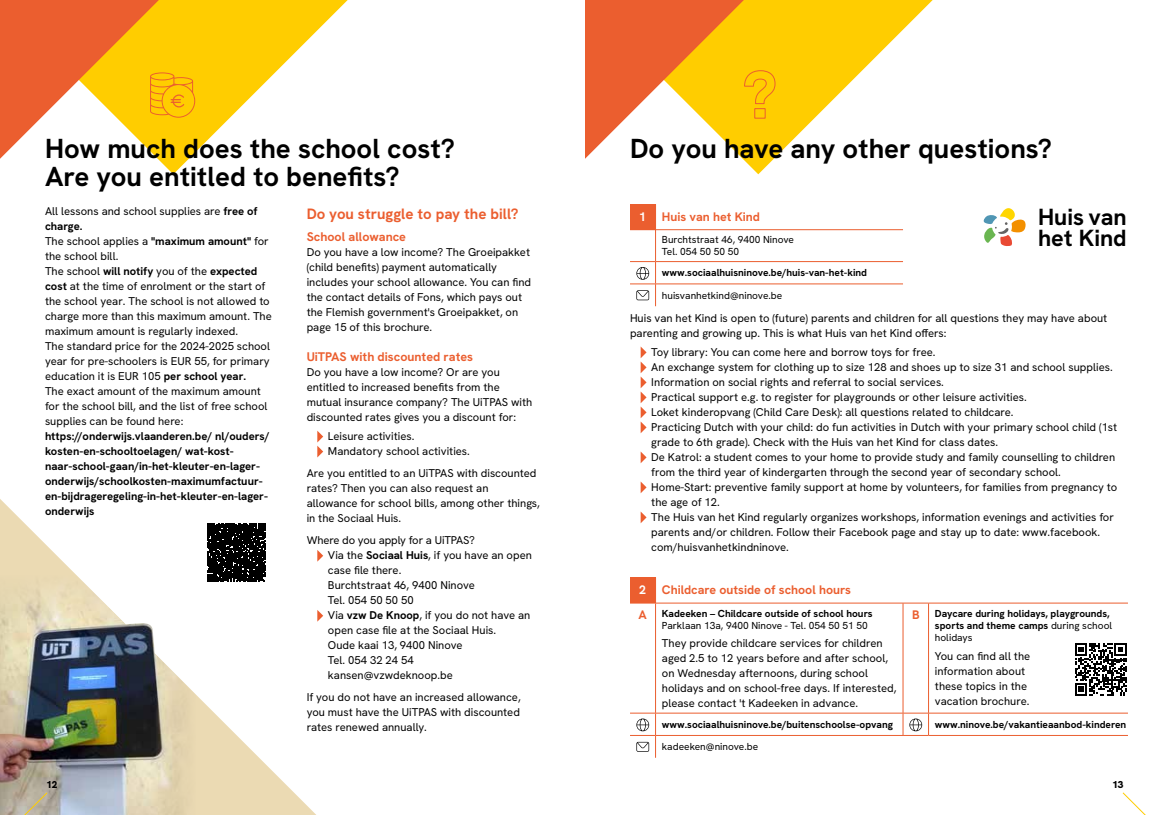
<style>
.page{position:relative;width:1170px;height:815px;background:#fff}
.page>*{position:absolute;margin:0;border:0;box-sizing:border-box;transform-origin:0 0}
.t1{font:700 27.5px/28.8px "HK Grotesk";color:#000}
.t2{font:700 23.38px/21.8px "HK Grotesk";color:#000}
.t3{font:700 15px "HK Grotesk";color:#eb5e2f}
.t4{font:700 12.5px "HK Grotesk";color:#eb5e2f}
.t5{font:700 12.38px "HK Grotesk";color:#eb5e2f}
.t6{font:700 12.38px "HK Grotesk";color:#fff}
.t7{font:11.25px/15px "HK Grotesk";color:#000}
.t8{font:700 11.25px/15px "HK Grotesk";color:#000}
.t9{font:700 10.12px/12.1px "HK Grotesk";color:#000}
.t10{font:10.12px/12.1px "HK Grotesk";color:#000}
.t11{font:900 10px "HK Grotesk";color:#000}
.s1{font-weight:700}
.s2{font-size:12.38px;color:#eb5e2f}
.s3{font-weight:400}
</style>
<div class="page">
<svg style="left:983px;top:208px;width:43px;height:38px"></svg>
<div style="left:1015px;top:235px;width:12px;height:11px;background:#fff"></div>
<svg style="left:158px;top:0;width:189px;height:174px"></svg>
<svg style="left:0;top:0;width:195px;height:159px"></svg>
<svg style="left:317px;top:431px;width:6px;height:26px"></svg>
<svg style="left:317px;top:550px;width:6px;height:12px"></svg>
<svg style="left:317px;top:610px;width:6px;height:12px"></svg>
<svg style="left:743px;top:0;width:189px;height:174px"></svg>
<svg style="left:585px;top:0;width:191px;height:159px"></svg>
<svg style="left:0;top:499px;width:316px;height:316px"></svg>
<img style="left:0;top:575px;width:195px;height:240px">
<svg style="left:630px;top:204px;width:26px;height:26px"></svg>
<hr style="left:655px;top:229px;width:247px;height:1px;background:#eb5e2f">
<hr style="left:655px;top:230px;width:1px;height:31px;background:#eb5e2f">
<hr style="left:655px;top:261px;width:247px;height:1px;background:#eb5e2f">
<hr style="left:655px;top:284px;width:247px;height:1px;background:#eb5e2f">
<svg style="left:630px;top:261px;width:26px;height:45px"></svg>
<svg style="left:1075px;top:643px;width:51px;height:53px"></svg>
<svg style="left:630px;top:578px;width:26px;height:26px"></svg>
<hr style="left:655px;top:603px;width:247px;height:1px;background:#eb5e2f">
<hr style="left:655px;top:603px;width:1px;height:110px;background:#eb5e2f">
<hr style="left:655px;top:713px;width:247px;height:1px;background:#eb5e2f">
<hr style="left:655px;top:735px;width:247px;height:1px;background:#eb5e2f">
<svg style="left:903px;top:603px;width:25px;height:1px"></svg>
<hr style="left:902px;top:603px;width:1px;height:110px;background:#eb5e2f">
<hr style="left:928px;top:603px;width:199px;height:1px;background:#eb5e2f">
<hr style="left:928px;top:603px;width:1px;height:110px;background:#eb5e2f">
<hr style="left:928px;top:713px;width:199px;height:1px;background:#eb5e2f">
<hr style="left:928px;top:735px;width:199px;height:1px;background:#eb5e2f">
<svg style="left:902px;top:713px;width:27px;height:23px"></svg>
<svg style="left:630px;top:713px;width:26px;height:45px"></svg>
<svg style="left:640px;top:346px;width:6px;height:87px"></svg>
<svg style="left:640px;top:451px;width:6px;height:12px"></svg>
<svg style="left:640px;top:481px;width:6px;height:12px"></svg>
<svg style="left:640px;top:511px;width:6px;height:12px"></svg>
<svg style="left:14px;top:792px;width:34px;height:23px"></svg>
<svg style="left:1122px;top:792px;width:24px;height:23px"></svg>
<h1 class="t1" style="left:45px;top:133px;width:411px">How much does the school cost?<br>Are you entitled to benefits?</h1>
<h1 class="t1" style="left:630px;top:133px;width:423px">Do you have any other questions?</h1>
<p class="t6" style="left:639px;top:208px;width:8px">1</p>
<p class="t5" style="left:662px;top:208px;width:100px">Huis van het Kind</p>
<p class="t10" style="left:662px;top:233px;width:134px">Burchtstraat 46, 9400 Ninove<br>Tel. 054 50 50 50</p>
<p class="t9" style="left:662px;top:267px;width:207px">www.sociaalhuisninove.be/huis-van-het-kind</p>
<p class="t10" style="left:662px;top:289px;width:122px">huisvanhetkind@ninove.be</p>
<p class="t7" style="left:45px;top:204px;width:228px">All lessons and school supplies are <span class="s1">free of charge.<br></span>The school applies a <span class="s1">"maximum amount"</span> for the school bill.<br>The school <span class="s1">will notify</span> you of the <span class="s1">expected cost</span> at the time of enrolment or the start of the school year. The school is not allowed to charge more than this maximum amount. The maximum amount is regularly indexed.<br>The standard price for the 2024-2025 school year for pre-schoolers is EUR 55, for primary education it is EUR 105 <span class="s1">per school year.<br></span>The exact amount of the maximum amount for the school bill, and the list of free school supplies can be found here:</p>
<p class="t8" style="left:45px;top:429px;width:226px">https://onderwijs.vlaanderen.be/ nl/ouders/ kosten-en-schooltoelagen/ wat-kost&shy;naar-school-gaan/in-het-kleuter-en-lager&shy;onderwijs/schoolkosten-maximumfactuur&shy;en-bijdrageregeling-in-het-kleuter-en-lager&shy;onderwijs</p>
<h2 class="t2" style="left:1037px;top:205px;width:90px">Huis van het Kind</h2>
<h3 class="t3" style="left:306px;top:204px;width:213px">Do you struggle to pay the bill?</h3>
<p class="t4" style="left:306px;top:229px;width:101px">School allowance</p>
<p class="t7" style="left:306px;top:245px;width:226px">Do you have a low income? The Groeipakket (child benefits) payment automatically includes your school allowance. You can find the contact details of Fons, which pays out the Flemish government's Groeipakket, on page 15 of this brochure.</p>
<p class="t4" style="left:306px;top:349px;width:168px">UiTPAS with discounted rates</p>
<p class="t7" style="left:306px;top:365px;width:227px">Do you have a low income? Or are you entitled to increased benefits from the mutual insurance company? The UiTPAS with discounted rates gives you a discount for:</p>
<p class="t7" style="left:328px;top:428px;width:143px">Leisure activities.<br>Mandatory school activities.</p>
<p class="t7" style="left:306px;top:465px;width:235px">Are you entitled to an UiTPAS with discounted rates? Then you can also request an allowance for school bills, among other things, in the Sociaal Huis.</p>
<p class="t7" style="left:328px;top:532px;width:205px;text-indent:-21px">Where do you apply for a UiTPAS?<br>Via the <span class="s1">Sociaal Huis</span>, if you have an open case file there.<br>Burchtstraat 46, 9400 Ninove<br>Tel. 054 50 50 50<br>Via <span class="s1">vzw De Knoop</span>, if you do not have an open case file at the Sociaal Huis.<br>Oude kaai 13, 9400 Ninove<br>Tel. 054 32 24 54 kansen@vzwdeknoop.be</p>
<p class="t7" style="left:306px;top:689px;width:215px;text-align:justify">If you do not have an increased allowance, you must have the UiTPAS with discounted rates renewed annually.</p>
<p class="t7" style="left:630px;top:310px;width:479px">Huis van het Kind is open to (future) parents and children for all questions they may have about parenting and growing up. This is what Huis van het Kind offers:</p>
<p class="t7" style="left:651px;top:344px;width:467px">Toy library: You can come here and borrow toys for free.<br>An exchange system for clothing up to size 128 and shoes up to size 31 and school supplies.<br>Information on social rights and referral to social services.<br>Practical support e.g. to register for playgrounds or other leisure activities.<br>Loket kinderopvang (Child Care Desk): all questions related to childcare.<br>Practicing Dutch with your child: do fun activities in Dutch with your primary school child (1st grade to 6th grade). Check with the Huis van het Kind for class dates.<br>De Katrol: a student comes to your home to provide study and family counselling to children from the third year of kindergarten through the second year of secondary school.<br>Home-Start: preventive family support at home by volunteers, for families from pregnancy to the age of 12.<br>The Huis van het Kind regularly organizes workshops, information evenings and activities for parents and/or children. Follow their Facebook page and stay up to date: www.facebook. com/huisvanhetkindninove.</p>
<p class="t6" style="left:639px;top:582px;width:8px">2</p>
<p class="t5" style="left:662px;top:582px;width:191px">Childcare outside of school hours</p>
<p class="t9" style="left:662px;top:607px;width:212px;text-indent:-23px"><span class="s2">A</span> Kadeeken – Childcare outside of school hours<br><span class="s3">Parklaan 13a, 9400 Ninove - Tel. 054 50 51 50</span></p>
<p class="t7" style="left:662px;top:636px;width:236px">They provide childcare services for children aged 2.5 to 12 years before and after school, on Wednesday afternoons, during school holidays and on school-free days. If interested, please contact 't Kadeeken in advance.</p>
<p class="t9" style="left:934px;top:607px;width:179px;text-indent:-23px"><span class="s2">B</span> Daycare during holidays, playgrounds, sports and theme camps <span class="s3">during school holidays</span></p>
<p class="t7" style="left:934px;top:648px;width:97px">You can find all the information about these topics in the vacation brochure.</p>
<p class="t9" style="left:662px;top:718px;width:232px">www.sociaalhuisninove.be/buitenschoolse-opvang</p>
<p class="t9" style="left:934px;top:718px;width:193px">www.ninove.be/vakantieaanbod-kinderen</p>
<p class="t10" style="left:662px;top:740px;width:98px">kadeeken@ninove.be</p>
<p class="t11" style="left:47px;top:778px;width:12px">12</p>
<p class="t11" style="left:1112px;top:778px;width:13px">13</p>
</div>
